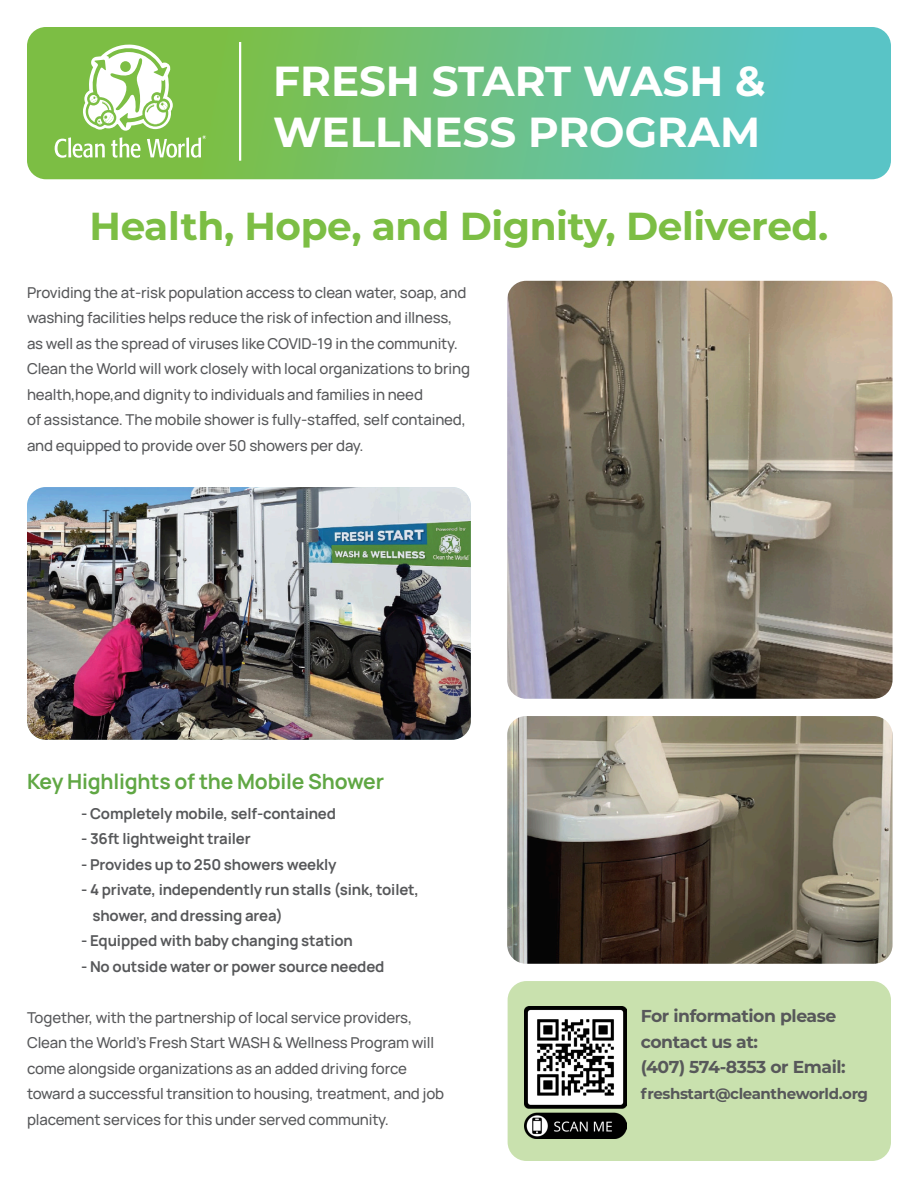
<style>
.page{position:relative;width:918px;height:1188px;background:#fff}
.page>*{position:absolute;margin:0;border:0;box-sizing:border-box;transform-origin:0 0}
.t1{font:700 42px/50.4px "Montserrat";color:#fff}
.t2{font:700 39px "Montserrat";letter-spacing:-.01em;color:#7cbe44}
.t3{font:700 21px "Manrope";letter-spacing:-.01em;color:#60a744}
.t4{font:700 17.25px/25.5px "Montserrat";letter-spacing:-.025em;color:#57585a}
.t5{font:500 15px/25.5px "Manrope";letter-spacing:-.01em;color:#57585a}
.t6{font:700 15px/25.5px "Manrope";letter-spacing:-.01em;color:#57585a}
.t7{font:700 15px "Montserrat";letter-spacing:-.025em;color:#57585a}
</style>
<div class="page">
<svg style="left:27px;top:27px;width:864px;height:152px;background:#6ac188"></svg>
<svg style="left:55px;top:44px;width:151px;height:114px"></svg>
<hr style="left:239px;top:42px;width:2px;height:119px;background:#fff">
<div style="left:508px;top:981px;width:383px;height:180px;background:#c9e1ae;border-radius:19px"></div>
<img style="left:525px;top:1007px;width:101px;height:132px">
<img style="left:27px;top:487px;width:444px;height:253px">
<img style="left:507px;top:281px;width:386px;height:418px">
<img style="left:507px;top:716px;width:386px;height:248px">
<p class="t1" style="left:273px;top:54px;width:494px">FRESH START WASH &amp;<br>WELLNESS PROGRAM</p>
<p class="t2" style="left:90px;top:198px;width:740px">Health, Hope, and Dignity, Delivered.</p>
<p class="t5" style="left:27px;top:279px;width:445px">Providing the at-risk population access to clean water, soap, and washing facilities helps reduce the risk of infection and illness, as well as the spread of viruses like COVID-19 in the community.<br>Clean the World will work closely with local organizations to bring health,hope,and dignity to individuals and families in need</p>
<p class="t5" style="left:27px;top:407px;width:440px">of assistance. The mobile shower is fully-staffed, self contained, and equipped to provide over 50 showers per day.</p>
<p class="t3" style="left:27px;top:767px;width:359px">Key Highlights of the Mobile Shower</p>
<p class="t6" style="left:81px;top:800px;width:256px">- Completely mobile, self-contained</p>
<p class="t6" style="left:81px;top:826px;width:171px">- 36ft lightweight trailer</p>
<p class="t6" style="left:81px;top:851px;width:257px">- Provides up to 250 showers weekly</p>
<p class="t6" style="left:92px;top:877px;width:328px;text-indent:-11px">- 4 private, independently run stalls (sink, toilet, shower, and dressing area)</p>
<p class="t6" style="left:81px;top:928px;width:273px">- Equipped with baby changing station</p>
<p class="t6" style="left:81px;top:953px;width:305px">- No outside water or power source needed</p>
<p class="t5" style="left:27px;top:1004px;width:419px">Together, with the partnership of local service providers, Clean the World’s Fresh Start WASH &amp; Wellness Program will come alongside organizations as an added driving force toward a successful transition to housing, treatment, and job</p>
<p class="t5" style="left:27px;top:1106px;width:364px">placement services for this under served community.</p>
<p class="t4" style="left:641px;top:1003px;width:207px">For information please contact us at:<br>(407) 574-8353 or Email:</p>
<p class="t7" style="left:641px;top:1083px;width:229px">freshstart@cleantheworld.org</p>
</div>
